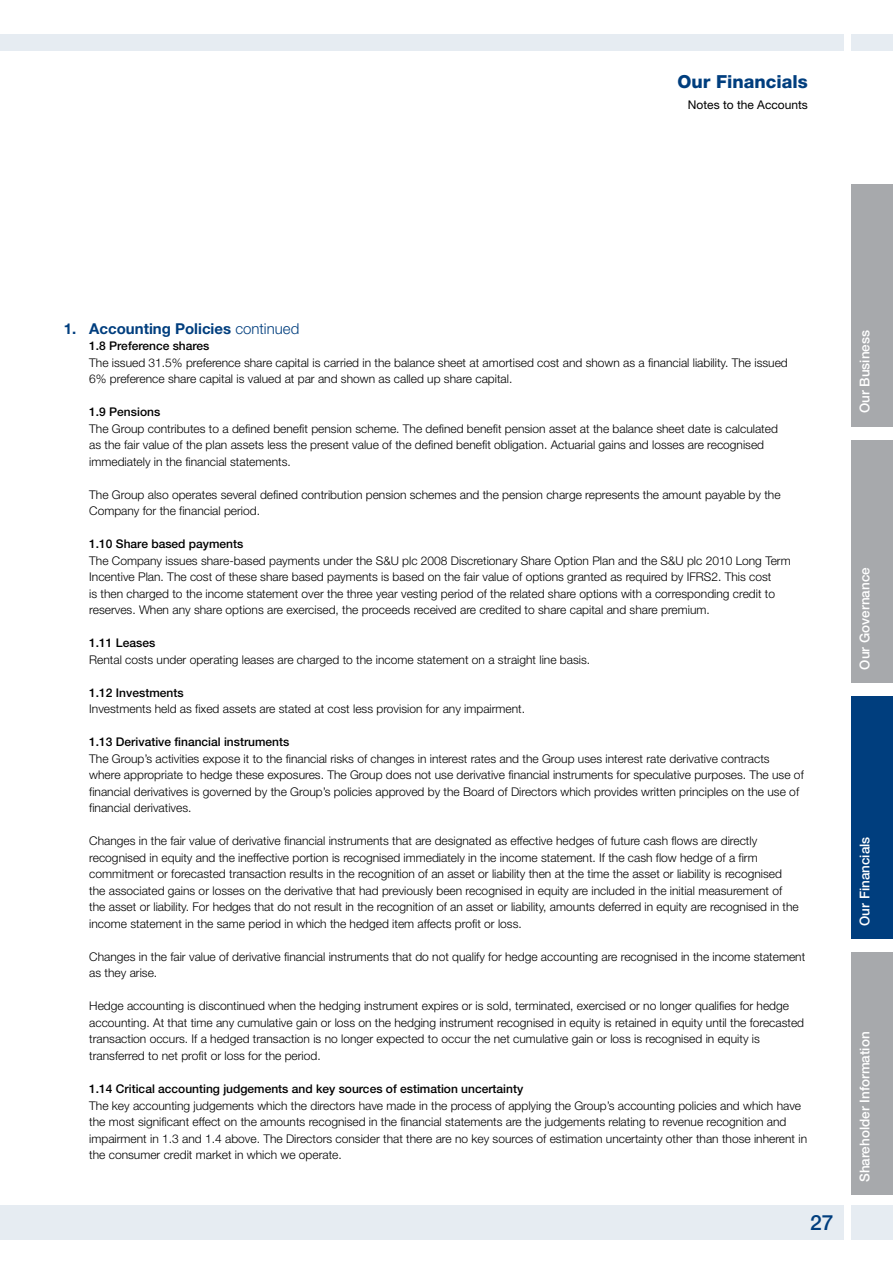
<style>
.page{position:relative;width:893px;height:1263px;background:#fff}
.page>*{position:absolute;margin:0;border:0;box-sizing:border-box;transform-origin:0 0}
.t1{font:500 21px "Helvetica Neue LT Std";color:#003e7e}
.t2{font:800 18px "Helvetica Neue LT Std";color:#003e7e}
.t3{font:700 15px "Helvetica Neue LT Std";color:#003e7e}
.t4{font:500 13.5px "Helvetica Neue LT Std";color:#fff}
.t5{font:300 12px/16.5px "Helvetica Neue LT Std";color:#000}
.t6{font:500 12px "Helvetica Neue LT Std";color:#000}
.t7{font:12px "Helvetica Neue LT Std";color:#000}
.s1{font-weight:300}
</style>
<div class="page">
<div style="left:851px;top:1205px;width:42px;height:34px;background:#e6ecf2"></div>
<div style="left:0;top:1205px;width:843px;height:34px;background:#e6ecf2"></div>
<div style="left:851px;top:35px;width:42px;height:16px;background:#e6ecf2"></div>
<div style="left:0;top:35px;width:843px;height:16px;background:#e6ecf2"></div>
<div style="left:851px;top:184px;width:42px;height:242px;background:#a7a9ac"></div>
<div style="left:851px;top:440px;width:42px;height:242px;background:#a7a9ac"></div>
<div style="left:851px;top:696px;width:42px;height:243px;background:#003e7e"></div>
<div style="left:851px;top:953px;width:42px;height:242px;background:#a7a9ac"></div>
<h2 class="t2" style="left:678px;top:71px;width:132px">Our Financials</h2>
<p class="t7" style="left:688px;top:97px;width:122px">Notes to the Accounts</p>
<p class="t3" style="left:64px;top:319px;width:237px">1. Accounting Policies <span class="s1">continued</span></p>
<p class="t6" style="left:89px;top:339px;width:122px">1.8 Preference shares</p>
<p class="t5" style="left:89px;top:354px;width:700px">The issued 31.5% preference share capital is carried in the balance sheet at amortised cost and shown as a financial liability. The issued<br>6% preference share capital is valued at par and shown as called up share capital.</p>
<p class="t6" style="left:89px;top:405px;width:72px">1.9 Pensions</p>
<p class="t5" style="left:89px;top:420px;width:690px">The Group contributes to a defined benefit pension scheme. The defined benefit pension asset at the balance sheet date is calculated as the fair value of the plan assets less the present value of the defined benefit obligation. Actuarial gains and losses are recognised immediately in the financial statements.</p>
<p class="t5" style="left:89px;top:486px;width:693px">The Group also operates several defined contribution pension schemes and the pension charge represents the amount payable by the<br>Company for the financial period.</p>
<p class="t6" style="left:89px;top:537px;width:156px">1.10 Share based payments</p>
<p class="t5" style="left:89px;top:552px;width:703px">The Company issues share-based payments under the S&amp;U plc 2008 Discretionary Share Option Plan and the S&amp;U plc 2010 Long Term Incentive Plan. The cost of these share based payments is based on the fair value of options granted as required by IFRS2. This cost<br>is then charged to the income statement over the three year vesting period of the related share options with a corresponding credit to reserves. When any share options are exercised, the proceeds received are credited to share capital and share premium.</p>
<p class="t6" style="left:89px;top:636px;width:68px">1.11 Leases</p>
<p class="t5" style="left:89px;top:651px;width:502px">Rental costs under operating leases are charged to the income statement on a straight line basis.</p>
<p class="t6" style="left:89px;top:685px;width:96px">1.12 Investments</p>
<p class="t5" style="left:89px;top:701px;width:437px">Investments held as fixed assets are stated at cost less provision for any impairment.</p>
<p class="t6" style="left:89px;top:735px;width:202px">1.13 Derivative financial instruments</p>
<p class="t5" style="left:89px;top:750px;width:716px">The Group’s activities expose it to the financial risks of changes in interest rates and the Group uses interest rate derivative contracts where appropriate to hedge these exposures. The Group does not use derivative financial instruments for speculative purposes. The use of financial derivatives is governed by the Group’s policies approved by the Board of Directors which provides written principles on the use of financial derivatives.</p>
<p class="t5" style="left:89px;top:833px;width:711px">Changes in the fair value of derivative financial instruments that are designated as effective hedges of future cash flows are directly recognised in equity and the ineffective portion is recognised immediately in the income statement. If the cash flow hedge of a firm commitment or forecasted transaction results in the recognition of an asset or liability then at the time the asset or liability is recognised the associated gains or losses on the derivative that had previously been recognised in equity are included in the initial measurement of the asset or liability. For hedges that do not result in the recognition of an asset or liability, amounts deferred in equity are recognised in the income statement in the same period in which the hedged item affects profit or loss.</p>
<p class="t5" style="left:89px;top:948px;width:717px">Changes in the fair value of derivative financial instruments that do not qualify for hedge accounting are recognised in the income statement as they arise.</p>
<p class="t5" style="left:89px;top:998px;width:716px">Hedge accounting is discontinued when the hedging instrument expires or is sold, terminated, exercised or no longer qualifies for hedge accounting. At that time any cumulative gain or loss on the hedging instrument recognised in equity is retained in equity until the forecasted transaction occurs. If a hedged transaction is no longer expected to occur the net cumulative gain or loss is recognised in equity is transferred to net profit or loss for the period.</p>
<p class="t6" style="left:89px;top:1081px;width:435px">1.14 Critical accounting judgements and key sources of estimation uncertainty</p>
<p class="t5" style="left:89px;top:1097px;width:719px">The key accounting judgements which the directors have made in the process of applying the Group’s accounting policies and which have the most significant effect on the amounts recognised in the financial statements are the judgements relating to revenue recognition and impairment in 1.3 and 1.4 above. The Directors consider that there are no key sources of estimation uncertainty other than those inherent in the consumer credit market in which we operate.</p>
<h1 class="t1" style="left:810px;top:1210px;width:25px">27</h1>
<p class="t4" style="left:856px;top:413px;width:85px;rotate:-90deg">Our Business</p>
<p class="t4" style="left:856px;top:670px;width:104px;rotate:-90deg">Our Governance</p>
<p class="t4" style="left:856px;top:926px;width:91px;rotate:-90deg">Our Financials</p>
<p class="t4" style="left:856px;top:1182px;width:152px;rotate:-90deg">Shareholder Information</p>
</div>
